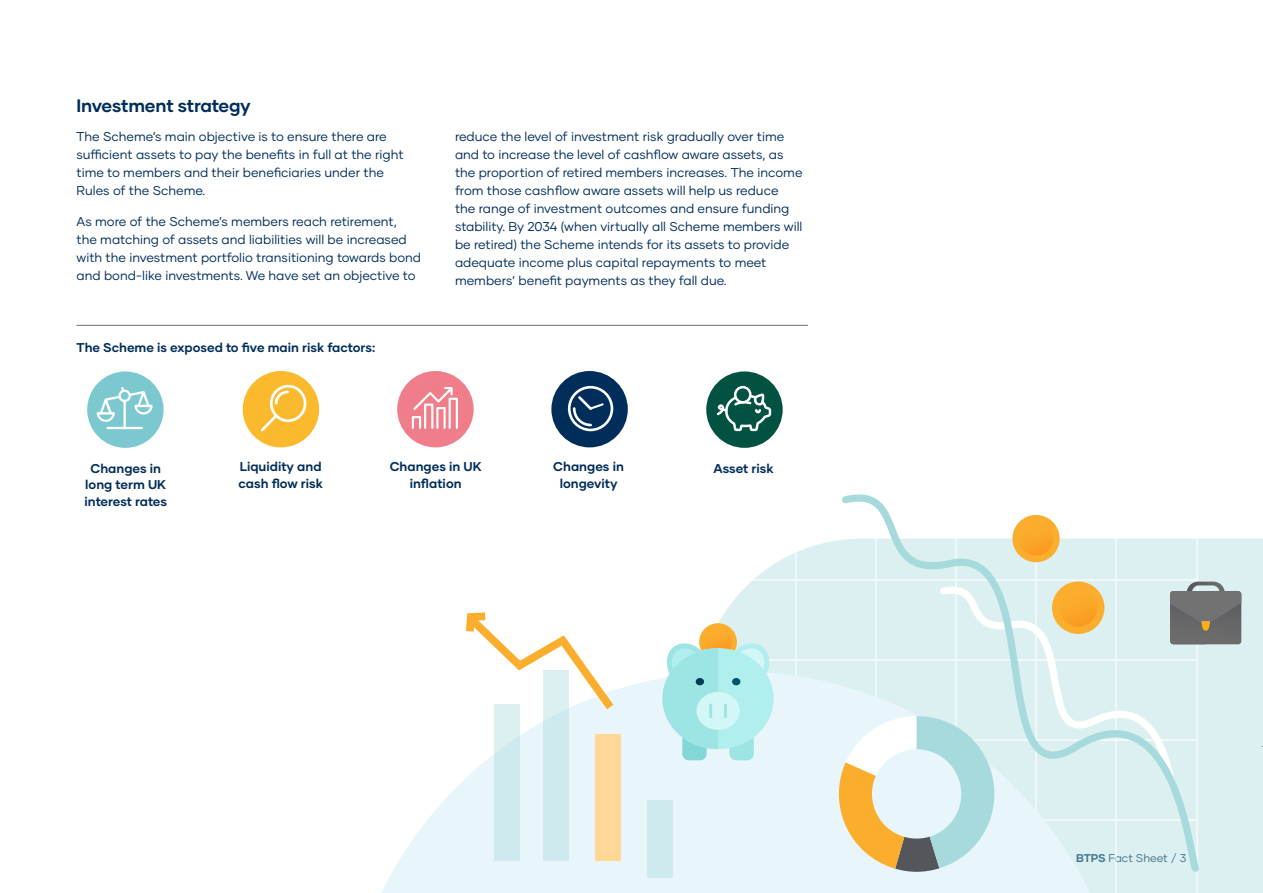
<style>
.page{position:relative;width:1263px;height:893px;background:#fff}
.page>*{position:absolute;margin:0;border:0;box-sizing:border-box;transform-origin:0 0}
.t1{font:700 18px "Gilmer";letter-spacing:-.01em;color:#002d5a}
.t2{font:12.75px/18px "Gilmer";color:#002d5a}
.t3{font:700 12.75px/16.5px "Gilmer";color:#002d5a;text-align:center}
.t4{font:11.25px "Gilmer";color:#002d5a}
.s1{font-weight:700}
</style>
<div class="page">
<div style="left:89px;top:373px;width:73px;height:73px;background:#7bc9cf;border-radius:50%"></div>
<div style="left:87px;top:371px;width:77px;height:77px;border:4px solid #7bc9cf;border-radius:50%"></div>
<div style="left:245px;top:373px;width:72px;height:72px;background:#fbb92d;border-radius:50%"></div>
<div style="left:243px;top:371px;width:76px;height:76px;border:4px solid #fbb92d;border-radius:50%"></div>
<div style="left:399px;top:373px;width:73px;height:72px;background:#ef7e8a;border-radius:50%"></div>
<div style="left:397px;top:371px;width:77px;height:76px;border:4px solid #ef7e8a;border-radius:50%"></div>
<div style="left:553px;top:373px;width:73px;height:72px;background:#002d5a;border-radius:50%"></div>
<div style="left:551px;top:371px;width:77px;height:76px;border:4px solid #002d5a;border-radius:50%"></div>
<div style="left:708px;top:373px;width:73px;height:73px;background:#025242;border-radius:50%"></div>
<div style="left:706px;top:371px;width:77px;height:77px;border:4px solid #025242;border-radius:50%"></div>
<hr style="left:77px;top:325px;width:731px;height:1px;background:#717074">
<svg style="left:261px;top:385px;width:45px;height:46px"></svg>
<svg style="left:97px;top:387px;width:56px;height:42px"></svg>
<svg style="left:412px;top:387px;width:46px;height:42px"></svg>
<svg style="left:568px;top:386px;width:45px;height:45px"></svg>
<svg style="left:717px;top:386px;width:54px;height:45px"></svg>
<svg style="left:699px;top:539px;width:564px;height:354px;fill:#dcf0f1"></svg>
<hr style="left:1196px;top:497px;width:2px;height:396px;background:#fff">
<hr style="left:795px;top:477px;width:2px;height:416px;background:#fff">
<hr style="left:749px;top:579px;width:447px;height:2px;background:#fff">
<hr style="left:725px;top:659px;width:471px;height:2px;background:#fff">
<svg style="left:1205px;top:582px;width:36px;height:62px"></svg>
<svg style="left:381px;top:671px;width:749px;height:222px;fill:#e8f6fb"></svg>
<div style="left:595px;top:734px;width:26px;height:126px;background:#ffd897"></div>
<div style="left:543px;top:670px;width:26px;height:190px;background:#ceeaee"></div>
<div style="left:494px;top:704px;width:26px;height:156px;background:linear-gradient(to right,#d2ecef,#d0ebef)"></div>
<svg style="left:466px;top:612px;width:147px;height:97px"></svg>
<div style="left:647px;top:800px;width:26px;height:77px;background:#ceeaee"></div>
<svg style="left:837px;top:494px;width:368px;height:384px"></svg>
<div style="left:699px;top:623px;width:38px;height:38px;background:#fbae2e;border-radius:50%"></div>
<div style="left:704px;top:628px;width:28px;height:28px;background:linear-gradient(to right,#fbaf2e,#faa227);border-radius:14px"></div>
<div style="left:729px;top:733px;width:25px;height:27px;background:#9de4e4;border-radius:7px"></div>
<div style="left:682px;top:733px;width:25px;height:27px;background:#84d7d7;border-radius:7px"></div>
<svg style="left:735px;top:641px;width:36px;height:33px"></svg>
<div style="left:662px;top:648px;width:112px;height:101px;background:#b1eeee;border-radius:50%"></div>
<svg style="left:662px;top:641px;width:56px;height:108px"></svg>
<div style="left:696px;top:692px;width:44px;height:38px;background:#d3f7f7;border-radius:50%"></div>
<hr style="left:724px;top:704px;width:3px;height:14px;background:#9de4e4">
<hr style="left:709px;top:704px;width:3px;height:14px;background:#9de4e4">
<div style="left:732px;top:678px;width:8px;height:7px;background:#005371;border-radius:50%"></div>
<div style="left:696px;top:678px;width:8px;height:7px;background:#003c5a;border-radius:50%"></div>
<svg style="left:828px;top:716px;width:175px;height:157px"></svg>
<div style="left:872px;top:749px;width:89px;height:90px;background:#e8f6fb;border-radius:50%"></div>
<h1 class="t1" style="left:77px;top:94px;width:176px">Investment strategy</h1>
<p class="t2" style="left:77px;top:127px;width:329px">The Scheme’s main objective is to ensure there are sufficient assets to pay the benefits in full at the right time to members and their beneficiaries under the Rules of the Scheme.</p>
<p class="t2" style="left:77px;top:212px;width:346px">As more of the Scheme’s members reach retirement,<br>the matching of assets and liabilities will be increased with the investment portfolio transitioning towards bond and bond-like investments. We have set an objective to</p>
<p class="t3" style="left:77px;top:339px;width:300px">The Scheme is exposed to five main risk factors:</p>
<p class="t2" style="left:455px;top:127px;width:349px">reduce the level of investment risk gradually over time and to increase the level of cashflow aware assets, as the proportion of retired members increases. The income from those cashflow aware assets will help us reduce<br>the range of investment outcomes and ensure funding stability. By 2034 (when virtually all Scheme members will be retired) the Scheme intends for its assets to provide adequate income plus capital repayments to meet members’ benefit payments as they fall due.</p>
<p class="t3" style="left:84px;top:460px;width:84px">Changes in long term UK interest rates</p>
<p class="t3" style="left:238px;top:459px;width:86px;text-align:left">Liquidity and cash flow risk</p>
<p class="t3" style="left:390px;top:459px;width:93px">Changes in UK inflation</p>
<p class="t3" style="left:553px;top:459px;width:72px">Changes in longevity</p>
<p class="t3" style="left:713px;top:460px;width:62px">Asset risk</p>
<p class="t4" style="left:1076px;top:851px;width:112px"><span class="s1">BTPS</span> Fact Sheet / 3</p>
</div>
